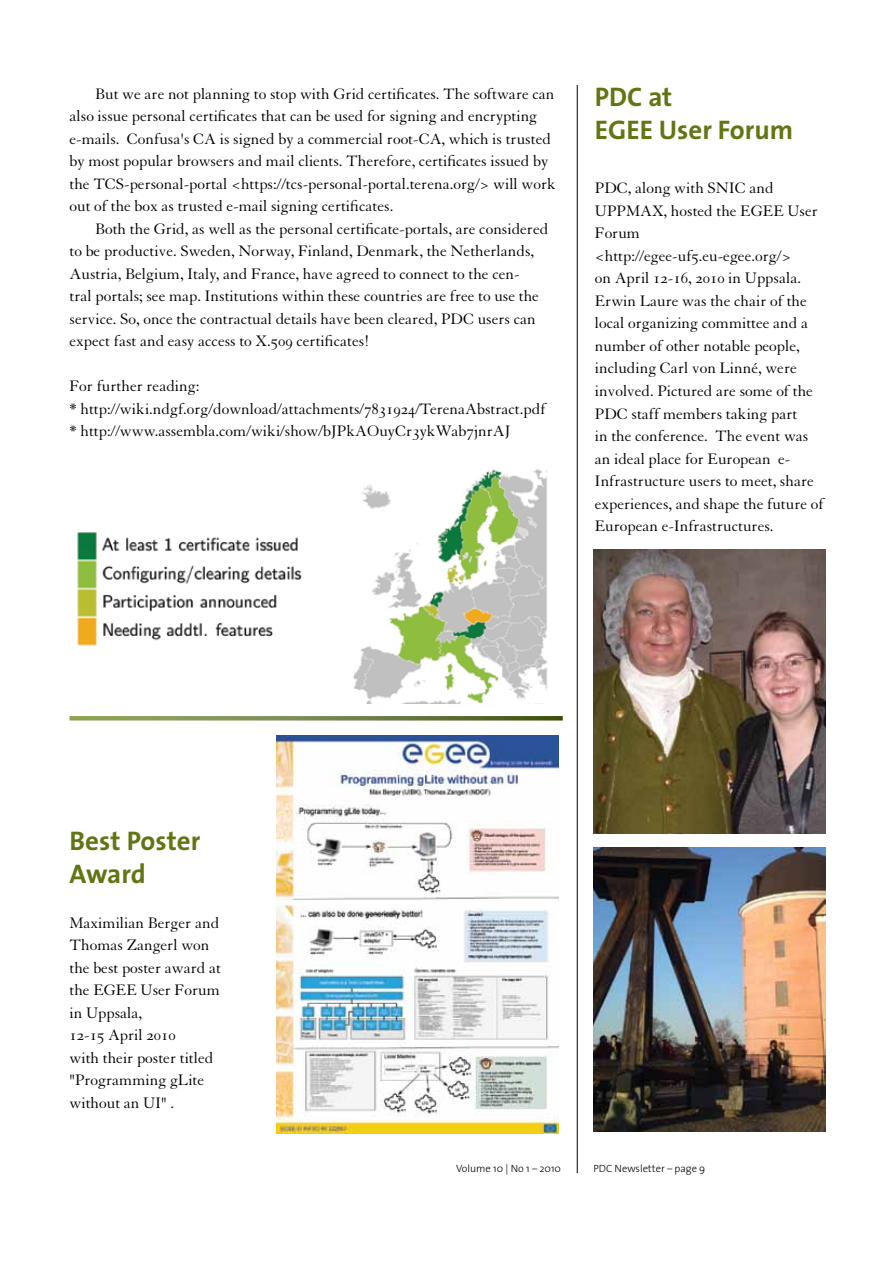
<style>
.page{position:relative;width:893px;height:1263px;background:#fff}
.page>*{position:absolute;margin:0;border:0;box-sizing:border-box;transform-origin:0 0}
.t1{font:700 27px/32.4px "The Sans";color:#617513}
.t2{font:16.5px/22.5px "Granjon Roman Os F";color:#000}
.t3{font:300 10.5px "The Sans";color:#000}
</style>
<div class="page">
<hr style="left:577px;top:85px;width:1px;height:1088px;background:#000">
<svg style="left:70px;top:716px;width:493px;height:4px;background:#748346"></svg>
<img style="left:77px;top:469px;width:471px;height:235px">
<img style="left:276px;top:736px;width:282px;height:397px">
<img style="left:593px;top:550px;width:233px;height:283px">
<img style="left:593px;top:847px;width:233px;height:284px">
<p class="t2" style="left:70px;top:83px;width:488px;text-indent:26px">But we are not planning to stop with Grid certificates. The software can also issue personal certificates that can be used for signing and encrypting e-mails. Confusa's CA is signed by a commercial root-CA, which is trusted by most popular browsers and mail clients. Therefore, certificates issued by the TCS-personal-portal &lt;https://tcs-personal-portal.terena.org/&gt; will work out of the box as trusted e-mail signing certificates.</p>
<p class="t2" style="left:70px;top:218px;width:480px;text-indent:26px">Both the Grid, as well as the personal certificate-portals, are considered to be productive. Sweden, Norway, Finland, Denmark, the Netherlands, Austria, Belgium, Italy, and France, have agreed to connect to the cen-<br>tral portals; see map. Institutions within these countries are free to use the service. So, once the contractual details have been cleared, PDC users can expect fast and easy access to X.509 certificates!</p>
<p class="t2" style="left:70px;top:375px;width:477px">For further reading:<br>* http://wiki.ndgf.org/download/attachments/7831924/TerenaAbstract.pdf * http://www.assembla.com/wiki/show/bJPkAOuyCr3ykWab7jnrAJ</p>
<h1 class="t1" style="left:595px;top:80px;width:200px">PDC at<br>EGEE User Forum</h1>
<p class="t2" style="left:595px;top:177px;width:230px">PDC, along with SNIC and<br>UPPMAX, hosted the EGEE User<br>Forum &lt;http://egee-uf5.eu-egee.org/&gt;<br>on April 12-16, 2010 in Uppsala.<br>Erwin Laure was the chair of the local organizing committee and a number of other notable people, including Carl von Linné, were involved. Pictured are some of the<br>PDC staff members taking part<br>in the conference. The event was an ideal place for European e-<br>Infrastructure users to meet, share experiences, and shape the future of<br>European e-Infrastructures.</p>
<h1 class="t1" style="left:70px;top:824px;width:132px">Best Poster<br>Award</h1>
<p class="t2" style="left:70px;top:911px;width:153px">Maximilian Berger and<br>Thomas Zangerl won the best poster award at the EGEE User Forum in Uppsala,<br>12-15 April 2010<br>with their poster titled "Programming gLite without an UI" .</p>
<p class="t3" style="left:456px;top:1160px;width:106px">Volume 10 | No 1 – 2010</p>
<p class="t3" style="left:593px;top:1160px;width:114px">PDC Newsletter – page 9</p>
</div>
